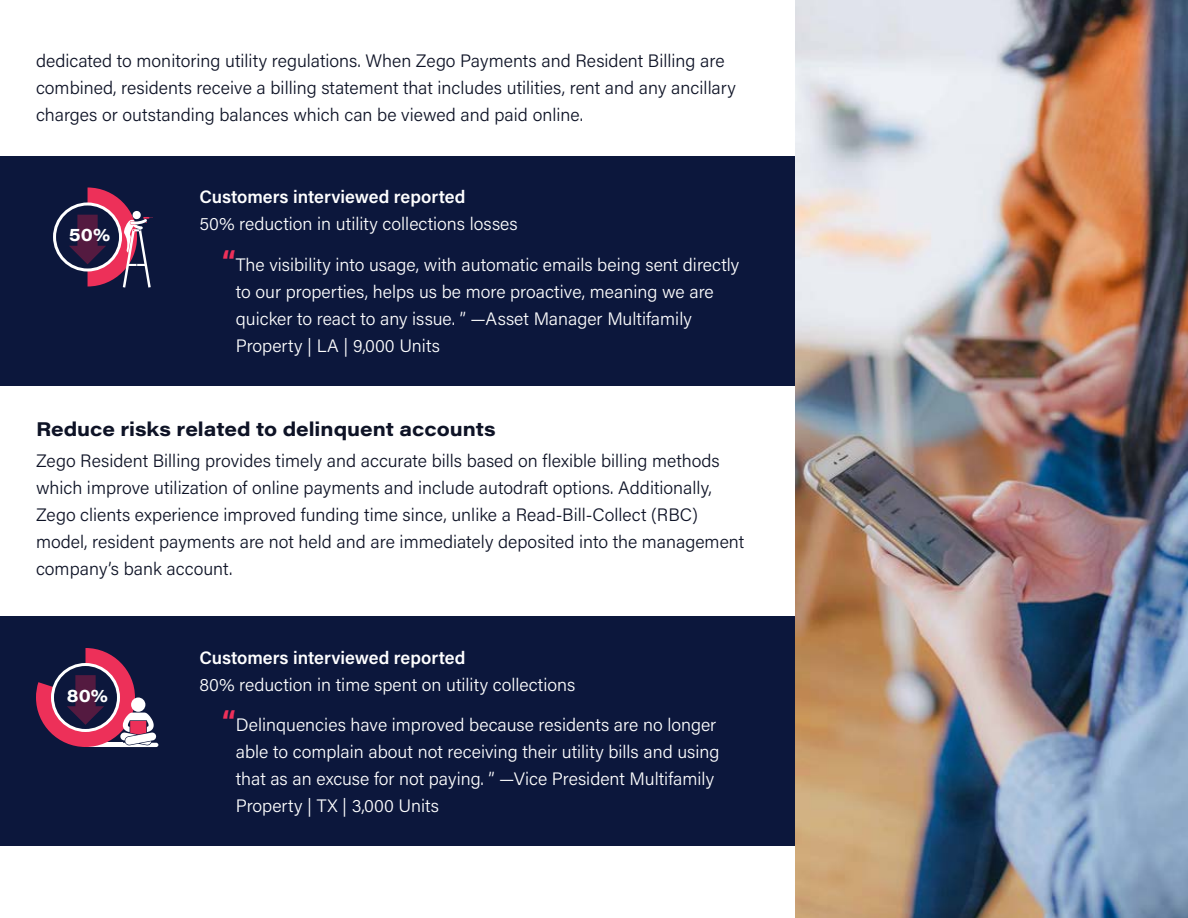
<style>
.page{position:relative;width:1188px;height:918px;background:#fff}
.page>*{position:absolute;margin:0;border:0;box-sizing:border-box;transform-origin:0 0}
.t1{font:700 19.5px "Acumin Pro Wide";color:#0e1326}
.t2{font:300 18px/27px "Acumin Pro";color:#0e1326}
.t3{font:300 18px/27px "Acumin Pro";color:#fff}
.t4{font:600 18px "Acumin Pro";color:#fff}
.t5{font:700 18px "Acumin Pro Wide";color:#fff}
.s1{font-weight:700;font-size:28.5px;color:#ee305a}
</style>
<div class="page">
<div style="left:0;top:156px;width:795px;height:230px;background:#0c173c"></div>
<div style="left:0;top:616px;width:795px;height:230px;background:#0c173c"></div>
<svg style="left:53px;top:188px;width:100px;height:100px"></svg>
<svg style="left:36px;top:648px;width:122px;height:99px"></svg>
<img style="left:795px;top:0;width:393px;height:918px">
<p class="t2" style="left:36px;top:47px;width:701px">dedicated to monitoring utility regulations. When Zego Payments and Resident Billing are combined, residents receive a billing statement that includes utilities, rent and any ancillary charges or outstanding balances which can be viewed and paid online.</p>
<p class="t5" style="left:69px;top:222px;width:43px">50%</p>
<p class="t4" style="left:200px;top:184px;width:267px">Customers interviewed reported</p>
<p class="t3" style="left:200px;top:210px;width:320px">50% reduction in utility collections losses</p>
<p class="t3" style="left:236px;top:250px;width:505px;text-indent:-14px"><span class="s1">“</span>The visibility into usage, with automatic emails being sent directly to our properties, helps us be more proactive, meaning we are quicker to react to any issue. ” —Asset Manager Multifamily Property | LA | 9,000 Units</p>
<p class="t1" style="left:36px;top:415px;width:461px">Reduce risks related to delinquent accounts</p>
<p class="t2" style="left:36px;top:446px;width:710px">Zego Resident Billing provides timely and accurate bills based on flexible billing methods which improve utilization of online payments and include autodraft options. Additionally, Zego clients experience improved funding time since, unlike a Read-Bill-Collect (RBC) model, resident payments are not held and are immediately deposited into the management company’s bank account.</p>
<p class="t5" style="left:67px;top:682px;width:43px">80%</p>
<p class="t4" style="left:200px;top:645px;width:267px">Customers interviewed reported</p>
<p class="t3" style="left:200px;top:670px;width:377px">80% reduction in time spent on utility collections</p>
<p class="t3" style="left:236px;top:711px;width:485px;text-indent:-14px"><span class="s1">“</span>Delinquencies have improved because residents are no longer able to complain about not receiving their utility bills and using that as an excuse for not paying. ” —Vice President Multifamily Property | TX | 3,000 Units</p>
</div>
